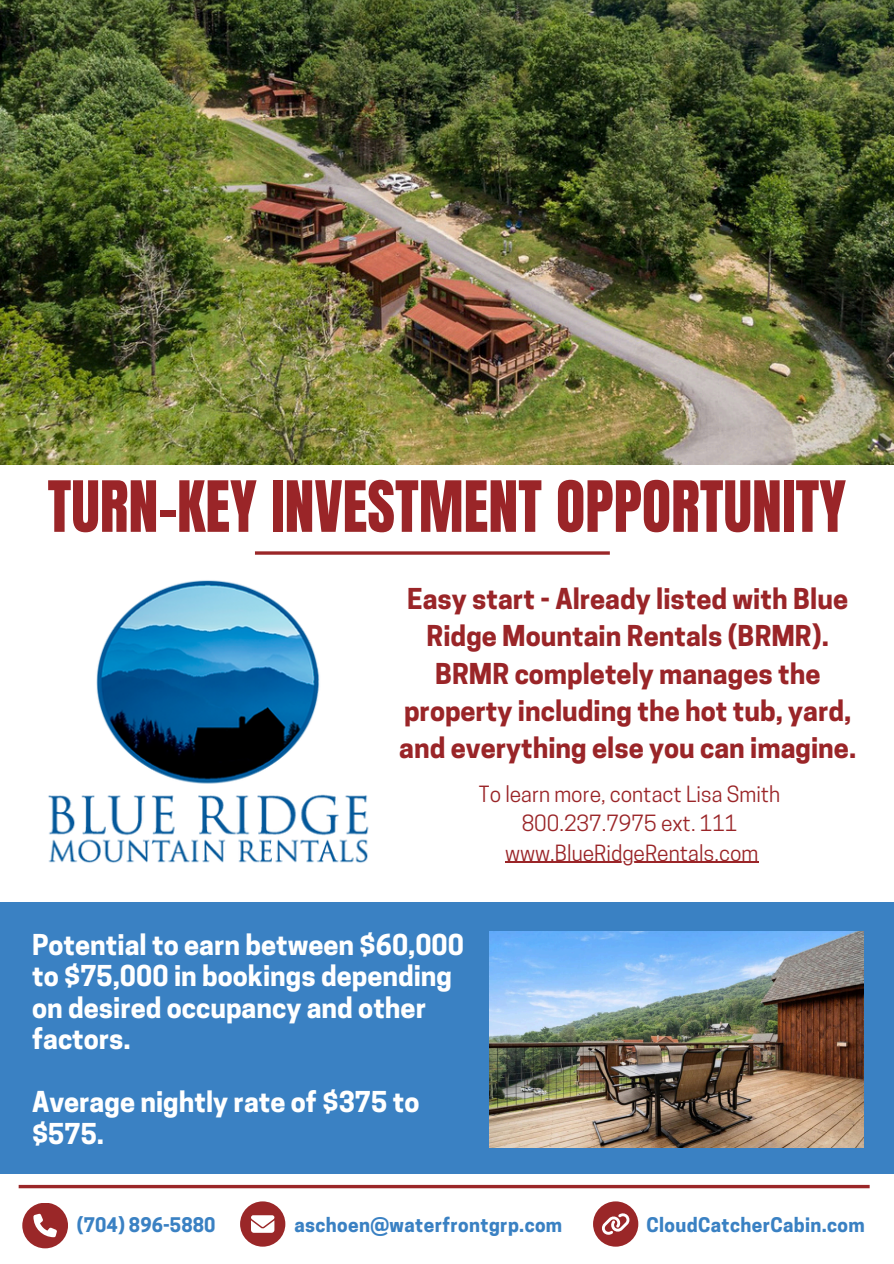
<style>
.page{position:relative;width:894px;height:1264px;background:#fff}
.page>*{position:absolute;margin:0;border:0;box-sizing:border-box;transform-origin:0 0}
.t1{font:60px "Anton";color:#9a2528}
.t2{font:700 27px/37.2px "Cooper Hewitt";color:#9a2528;text-align:center}
.t3{font:700 27px/31.5px "Cooper Hewitt";color:#fff}
.t4{font:21px "Cooper Hewitt";color:#9a2528}
.t5{font:700 18.9px "Cooper Hewitt";letter-spacing:.02em;color:#3a81c3}
</style>
<div class="page">
<img style="left:0;top:0;width:893px;height:464px">
<div style="left:0;top:902px;width:893px;height:272px;background:#3a81c3"></div>
<img style="left:489px;top:931px;width:374px;height:216px">
<img style="left:48px;top:580px;width:321px;height:283px">
<hr style="left:505px;top:861px;width:253px;height:1px;background:#9a2528">
<svg style="left:19px;top:1184px;width:850px;height:4px;background:#b05758"></svg>
<div style="left:22px;top:1202px;width:46px;height:46px;background:#9a2728;border-radius:50%"></div>
<svg style="left:33px;top:1213px;width:24px;height:24px"></svg>
<div style="left:240px;top:1201px;width:45px;height:45px;background:#9a2728;border-radius:50%"></div>
<svg style="left:251px;top:1215px;width:23px;height:17px"></svg>
<div style="left:593px;top:1201px;width:45px;height:45px;background:#9a2728;border-radius:50%"></div>
<svg style="left:602px;top:1213px;width:28px;height:22px"></svg>
<hr style="left:255px;top:551px;width:354px;height:3px;background:#9a2728">
<p class="t1" style="left:48px;top:463px;width:799px">TURN-KEY INVESTMENT OPPORTUNITY</p>
<h2 class="t2" style="left:399px;top:584px;width:458px">Easy start - Already listed with Blue Ridge Mountain Rentals (BRMR).<br>BRMR completely manages the property including the hot tub, yard, and everything else you can imagine.</h2>
<p class="t4" style="left:478px;top:786px;width:303px">To learn more, contact Lisa Smith</p>
<h2 class="t4" style="left:521px;top:815px;width:217px">800.237.7975 ext. 111</h2>
<h2 class="t4" style="left:505px;top:844px;width:255px">www.BlueRidgeRentals.com</h2>
<p class="t3" style="left:32px;top:932px;width:433px">Potential to earn between $60,000 to $75,000 in bookings depending on desired occupancy and other factors.</p>
<p class="t3" style="left:32px;top:1089px;width:388px">Average nightly rate of $375 to $575.</p>
<p class="t5" style="left:77px;top:1217px;width:140px">(704) 896-5880</p>
<p class="t5" style="left:294px;top:1217px;width:269px">aschoen@waterfrontgrp.com</p>
<p class="t5" style="left:646px;top:1217px;width:220px">CloudCatcherCabin.com</p>
</div>
